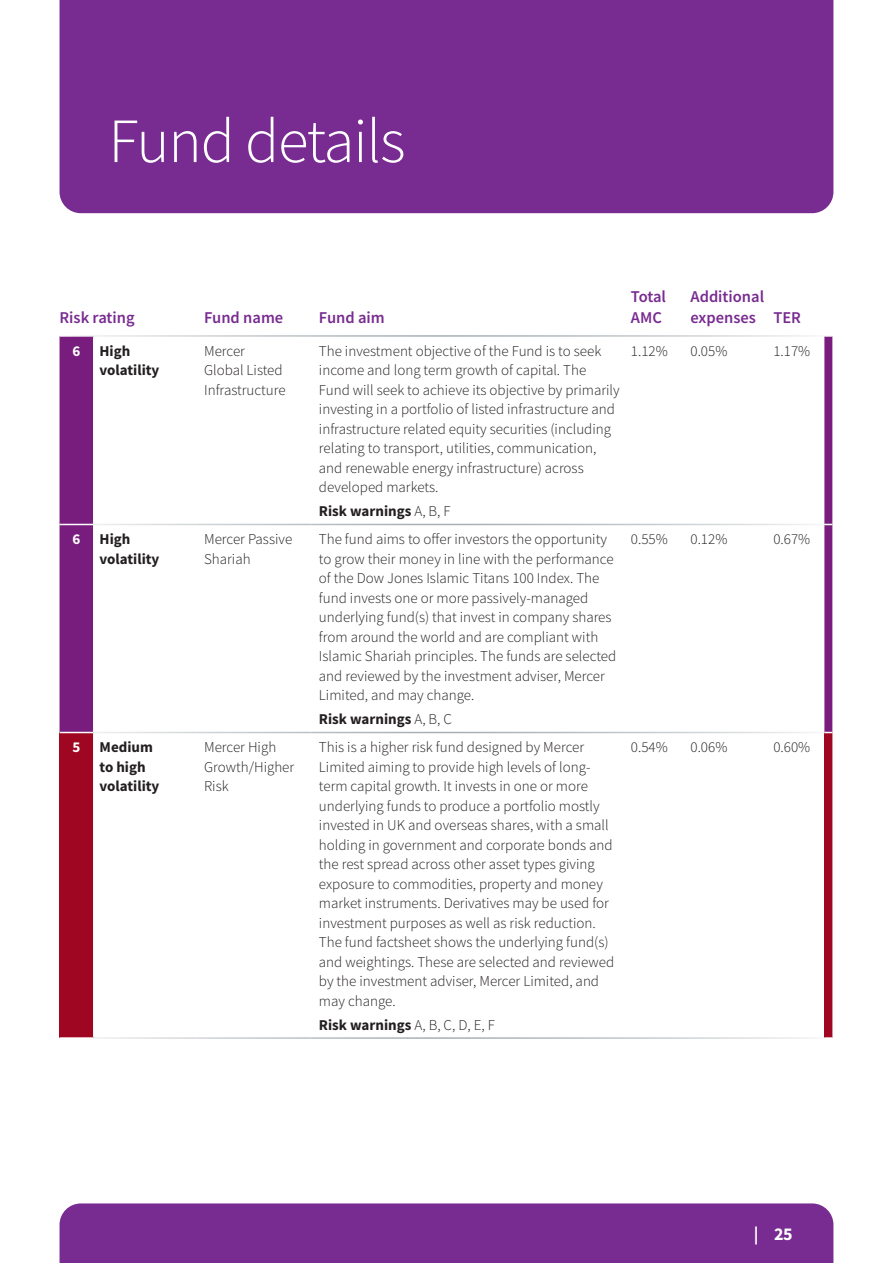
<style>
.page{position:relative;width:893px;height:1263px;background:#fff}
.page>*{position:absolute;margin:0;border:0;box-sizing:border-box;transform-origin:0 0}
.t1{font:300 63px "Source Sans Pro";letter-spacing:-.02em;color:#fff}
.t2{font:700 18px "Source Sans Pro";color:#fff}
.t3{font:600 16.5px/21px "Source Sans Pro";color:#782b90}
.t4{font:300 15px/19.5px "Source Sans Pro";color:#231f20}
.t5{font:700 15px/19.5px "Source Sans Pro";color:#231f20}
.t6{font:700 15px "Source Sans Pro";color:#fff}
.s1{font-weight:300}
</style>
<div class="page">
<div style="left:60px;top:1203px;width:773px;height:60px;background:#782b90"></div>
<div style="left:60px;top:337px;width:33px;height:395px;background:#781d7d"></div>
<div style="left:60px;top:732px;width:34px;height:306px;background:#9e0621"></div>
<div style="left:824px;top:732px;width:9px;height:306px;background:#9e0621"></div>
<hr style="left:60px;top:732px;width:33px;height:1px;background:#fff">
<hr style="left:93px;top:732px;width:1px;height:305px;background:#fff">
<hr style="left:60px;top:1037px;width:34px;height:2px;background:#fff">
<hr style="left:832px;top:732px;width:1px;height:305px;background:#fff">
<hr style="left:60px;top:524px;width:33px;height:1px;background:#fff">
<svg style="left:824px;top:336px;width:9px;height:397px"></svg>
<div style="left:60px;top:0;width:773px;height:213px;background:#782b90"></div>
<h1 class="t1" style="left:108px;top:103px;width:299px">Fund details</h1>
<p class="t3" style="left:60px;top:307px;width:77px">Risk rating</p>
<p class="t3" style="left:204px;top:307px;width:81px">Fund name</p>
<p class="t3" style="left:319px;top:307px;width:67px">Fund aim</p>
<p class="t6" style="left:73px;top:341px;width:9px">6</p>
<p class="t5" style="left:100px;top:341px;width:61px">High volatility</p>
<p class="t4" style="left:204px;top:341px;width:83px">Mercer<br>Global Listed<br>Infrastructure</p>
<p class="t4" style="left:319px;top:341px;width:302px">The investment objective of the Fund is to seek income and long term growth of capital. The Fund will seek to achieve its objective by primarily investing in a portfolio of listed infrastructure and infrastructure related equity securities (including relating to transport, utilities, communication, and renewable energy infrastructure) across developed markets.</p>
<p class="t5" style="left:319px;top:501px;width:133px">Risk warnings <span class="s1">A, B, F</span></p>
<p class="t6" style="left:73px;top:529px;width:9px">6</p>
<p class="t5" style="left:100px;top:529px;width:61px">High volatility</p>
<p class="t4" style="left:204px;top:529px;width:90px">Mercer Passive<br>Shariah</p>
<p class="t4" style="left:319px;top:529px;width:299px">The fund aims to offer investors the opportunity to grow their money in line with the performance of the Dow Jones Islamic Titans 100 Index. The fund invests one or more passively-managed underlying fund(s) that invest in company shares from around the world and are compliant with Islamic Shariah principles. The funds are selected and reviewed by the investment adviser, Mercer Limited, and may change.</p>
<p class="t5" style="left:319px;top:709px;width:135px">Risk warnings <span class="s1">A, B, C</span></p>
<p class="t6" style="left:73px;top:737px;width:9px">5</p>
<p class="t5" style="left:100px;top:737px;width:61px">Medium to high volatility</p>
<p class="t4" style="left:204px;top:737px;width:92px">Mercer High<br>Growth/Higher<br>Risk</p>
<p class="t4" style="left:319px;top:737px;width:297px">This is a higher risk fund designed by Mercer Limited aiming to provide high levels of long&shy;term capital growth. It invests in one or more underlying funds to produce a portfolio mostly invested in UK and overseas shares, with a small holding in government and corporate bonds and the rest spread across other asset types giving exposure to commodities, property and money market instruments. Derivatives may be used for investment purposes as well as risk reduction.<br>The fund factsheet shows the underlying fund(s) and weightings. These are selected and reviewed by the investment adviser, Mercer Limited, and may change.</p>
<p class="t5" style="left:319px;top:1014px;width:177px">Risk warnings <span class="s1">A, B, C, D, E, F</span></p>
<p class="t3" style="left:631px;top:286px;width:37px">Total<br>AMC</p>
<p class="t3" style="left:690px;top:286px;width:112px">Additional expenses TER</p>
<p class="t4" style="left:631px;top:341px;width:38px">1.12%</p>
<p class="t4" style="left:690px;top:341px;width:38px">0.05%</p>
<p class="t4" style="left:773px;top:341px;width:38px">1.17%</p>
<p class="t4" style="left:631px;top:529px;width:38px">0.55%</p>
<p class="t4" style="left:690px;top:529px;width:38px">0.12%</p>
<p class="t4" style="left:773px;top:529px;width:38px">0.67%</p>
<p class="t4" style="left:631px;top:737px;width:38px">0.54%</p>
<p class="t4" style="left:690px;top:737px;width:38px">0.06%</p>
<p class="t4" style="left:773px;top:737px;width:38px">0.60%</p>
<p class="t2" style="left:754px;top:1222px;width:40px">| 25</p>
</div>
